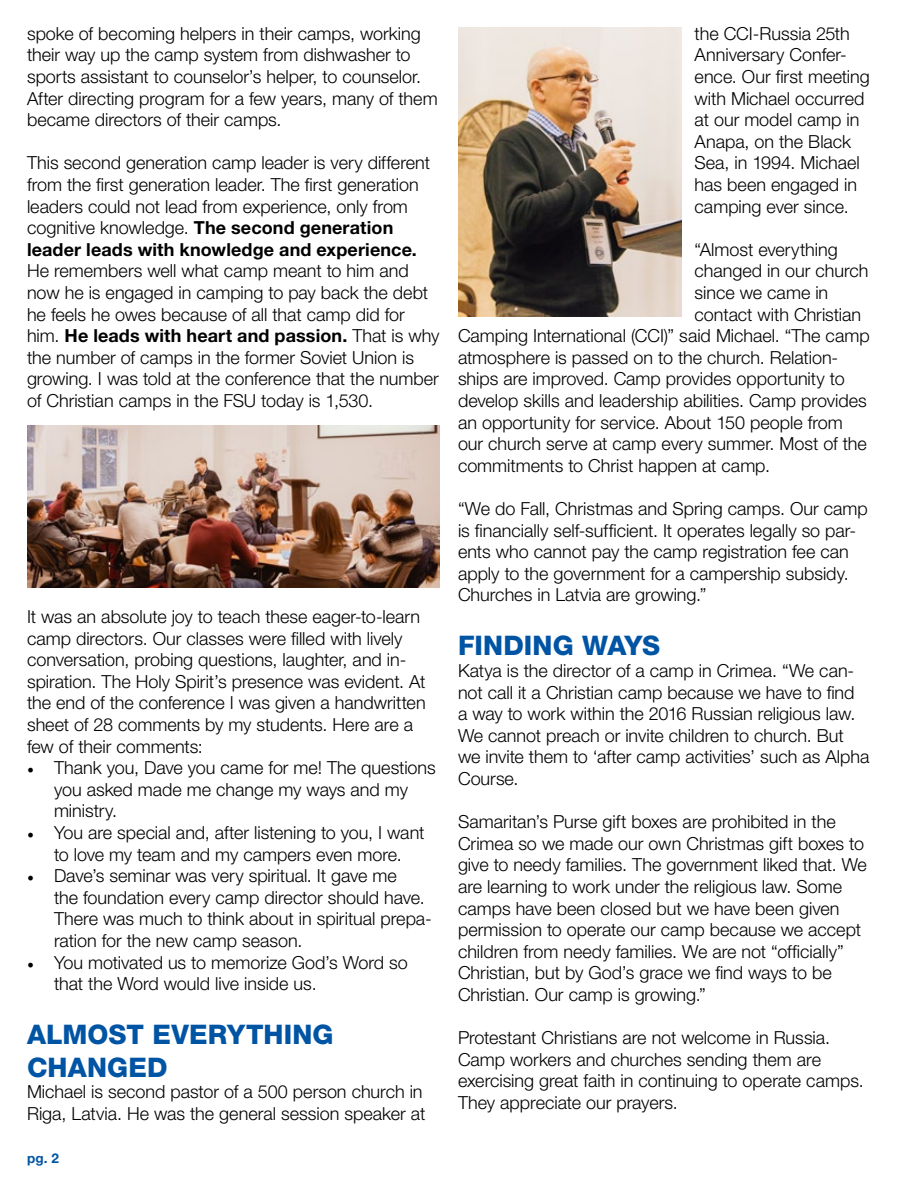
<style>
.page{position:relative;width:898px;height:1188px;background:#fff}
.page>*{position:absolute;margin:0;border:0;box-sizing:border-box;transform-origin:0 0}
.t1{font:800 27px/32.4px "Helvetica Neue LT Std";letter-spacing:.005em;color:#0054a4}
.t2{font:300 18px/21.6px "Helvetica Neue LT Std";color:#000}
.t3{font:700 13.5px "Helvetica Neue LT Std";color:#0054a4}
.s1{font-weight:700}
.s2{font-family:"Minion Pro";font-weight:400}
</style>
<div class="page">
<img style="left:27px;top:425px;width:413px;height:163px">
<img style="left:458px;top:27px;width:223px;height:289px">
<p class="t2" style="left:27px;top:22px;width:412px">spoke of becoming helpers in their camps, working their way up the camp system from dishwasher to sports assistant to counselor’s helper, to counselor.<br>After directing program for a few years, many of them became directors of their camps.</p>
<p class="t2" style="left:27px;top:152px;width:414px">This second generation camp leader is very different from the first generation leader. The first generation leaders could not lead from experience, only from cognitive knowledge. <span class="s1">The second generation leader leads with knowledge and experience.<br></span>He remembers well what camp meant to him and now he is engaged in camping to pay back the debt he feels he owes because of all that camp did for him. <span class="s1">He leads with heart and passion.</span> That is why the number of camps in the former Soviet Union is growing. I was told at the conference that the number of Christian camps in the FSU today is 1,530.</p>
<p class="t2" style="left:27px;top:605px;width:400px">It was an absolute joy to teach these eager-to-learn camp directors. Our classes were filled with lively conversation, probing questions, laughter, and in&shy;spiration. The Holy Spirit’s presence was evident. At the end of the conference I was given a handwritten sheet of 28 comments by my students. Here are a few of their comments:</p>
<p class="t2" style="left:54px;top:757px;width:383px;text-indent:-27px"><span class="s2">•</span> Thank you, Dave you came for me! The questions you asked made me change my ways and my ministry.</p>
<p class="t2" style="left:27px;top:821px;width:399px;text-align:center"><span class="s2">•</span> You are special and, after listening to you, I want to love my team and my campers even more.</p>
<p class="t2" style="left:54px;top:865px;width:379px;text-indent:-27px"><span class="s2">•</span> Dave’s seminar was very spiritual. It gave me<br>the foundation every camp director should have.<br>There was much to think about in spiritual prepa&shy;ration for the new camp season.</p>
<p class="t2" style="left:54px;top:951px;width:355px;text-indent:-27px"><span class="s2">•</span> You motivated us to memorize God’s Word so that the Word would live inside us.</p>
<p class="t1" style="left:27px;top:1018px;width:308px">ALMOST EVERYTHING<br>CHANGED</p>
<p class="t2" style="left:27px;top:1081px;width:400px">Michael is second pastor of a 500 person church in<br>Riga, Latvia. He was the general session speaker at</p>
<p class="t3" style="left:27px;top:1150px;width:33px">pg. 2</p>
<p class="t2" style="left:694px;top:22px;width:177px">the CCI-Russia 25th<br>Anniversary Confer&shy;ence. Our first meeting with Michael occurred at our model camp in<br>Anapa, on the Black<br>Sea, in 1994. Michael has been engaged in camping ever since.</p>
<p class="t2" style="left:694px;top:238px;width:145px">“Almost everything</p>
<p class="t2" style="left:694px;top:260px;width:175px">changed in our church</p>
<p class="t2" style="left:694px;top:281px;width:135px">since we came in</p>
<p class="t2" style="left:694px;top:303px;width:168px">contact with Christian</p>
<p class="t2" style="left:458px;top:325px;width:413px">Camping International (CCI)” said Michael. “The camp</p>
<p class="t2" style="left:458px;top:346px;width:382px">atmosphere is passed on to the church. Relation-</p>
<p class="t2" style="left:458px;top:368px;width:388px">ships are improved. Camp provides opportunity to</p>
<p class="t2" style="left:458px;top:389px;width:410px">develop skills and leadership abilities. Camp provides</p>
<p class="t2" style="left:458px;top:411px;width:386px">an opportunity for service. About 150 people from</p>
<p class="t2" style="left:458px;top:433px;width:410px">our church serve at camp every summer. Most of the</p>
<p class="t2" style="left:458px;top:454px;width:313px">commitments to Christ happen at camp.</p>
<p class="t2" style="left:458px;top:497px;width:411px">“We do Fall, Christmas and Spring camps. Our camp is financially self-sufficient. It operates legally so par&shy;ents who cannot pay the camp registration fee can apply to the government for a campership subsidy.<br>Churches in Latvia are growing.”</p>
<p class="t1" style="left:458px;top:630px;width:204px">FINDING WAYS</p>
<p class="t2" style="left:458px;top:659px;width:413px">Katya is the director of a camp in Crimea. “We can&shy;not call it a Christian camp because we have to find<br>a way to work within the 2016 Russian religious law.<br>We cannot preach or invite children to church. But we invite them to ‘after camp activities’ such as Alpha Course.</p>
<p class="t2" style="left:458px;top:811px;width:410px">Samaritan’s Purse gift boxes are prohibited in the Crimea so we made our own Christmas gift boxes to give to needy families. The government liked that. We are learning to work under the religious law. Some camps have been closed but we have been given permission to operate our camp because we accept children from needy families. We are not “officially” Christian, but by God’s grace we find ways to be Christian. Our camp is growing.”</p>
<p class="t2" style="left:458px;top:1027px;width:407px">Protestant Christians are not welcome in Russia.<br>Camp workers and churches sending them are exercising great faith in continuing to operate camps.<br>They appreciate our prayers.</p>
</div>
